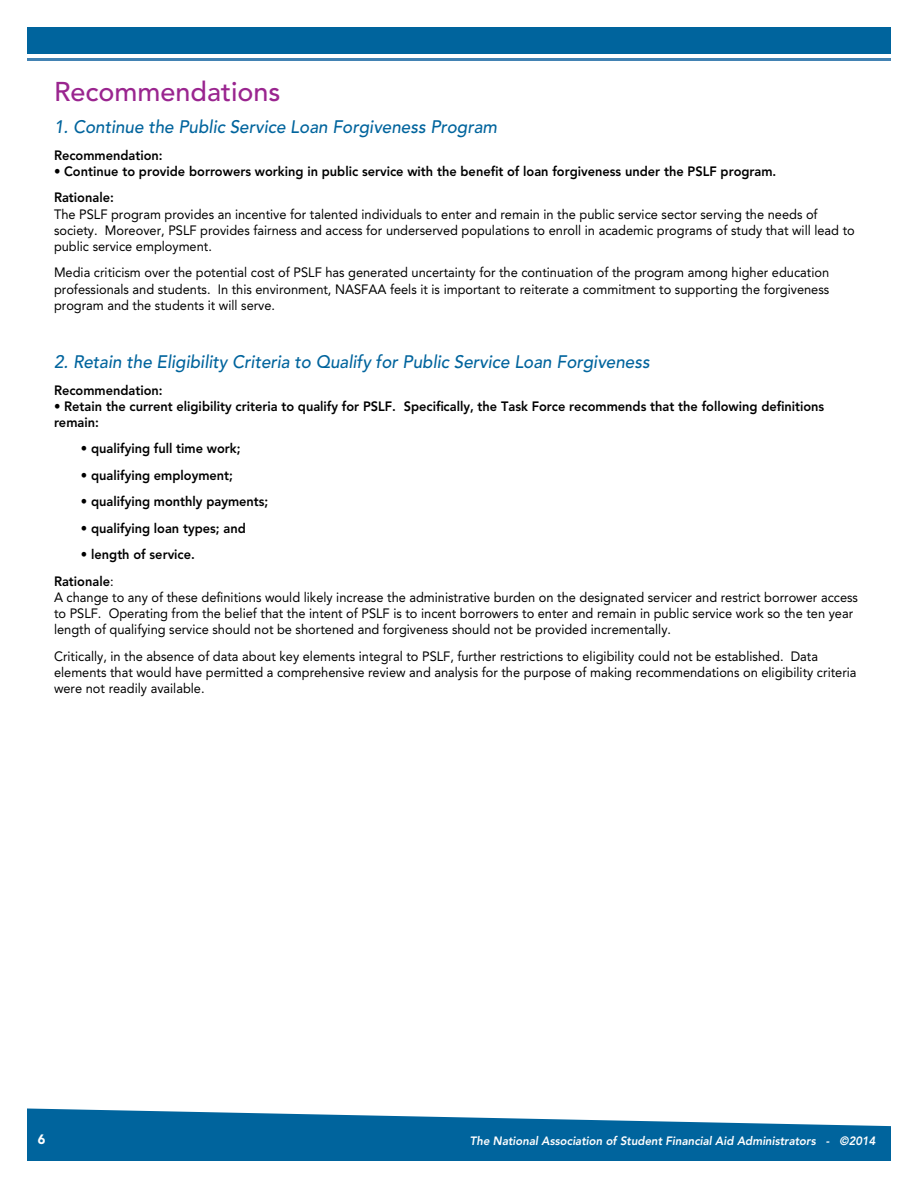
<style>
.page{position:relative;width:918px;height:1188px;background:#fff}
.page>*{position:absolute;margin:0;border:0;box-sizing:border-box;transform-origin:0 0}
.t1{font:500 27px "Avenir LT Std";color:#9a258f}
.t2{font:italic 500 18px "Avenir LT Std";color:#00649d;scale:.95 1}
.t3{font:13.5px/16.2px "Avenir LT Std";color:#000;scale:.95 1}
.t4{font:800 13.5px/26.4px "Avenir LT Std";color:#000;scale:.95 1}
.t5{font:900 13.5px "Avenir LT Std";color:#fff;scale:.95 1}
.t6{font:italic 800 12px "Avenir LT Std";color:#fff;scale:.95 1}
.s1{font-weight:400}
</style>
<div class="page">
<div style="left:27px;top:27px;width:864px;height:27px;background:#00649d"></div>
<hr style="left:27px;top:58px;width:864px;height:3px;background:#4383b3">
<svg style="left:27px;top:1108px;width:864px;height:26px"></svg>
<div style="left:27px;top:1134px;width:864px;height:27px;background:#00649d"></div>
<h1 class="t1" style="left:54px;top:76px;width:228px">Recommendations</h1>
<h2 class="t2" style="left:54px;top:117px;width:468px">1. Continue the Public Service Loan Forgiveness Program</h2>
<p class="t4" style="left:54px;top:142px;width:116px">Recommendation:</p>
<p class="t4" style="left:54px;top:158px;width:762px">• Continue to provide borrowers working in public service with the benefit of loan forgiveness under the PSLF program.<br>Rationale:</p>
<p class="t3" style="left:54px;top:206px;width:844px">The PSLF program provides an incentive for talented individuals to enter and remain in the public service sector serving the needs of society. Moreover, PSLF provides fairness and access for underserved populations to enroll in academic programs of study that will lead to public service employment.</p>
<p class="t3" style="left:54px;top:265px;width:818px;text-align:justify">Media criticism over the potential cost of PSLF has generated uncertainty for the continuation of the program among higher education professionals and students. In this environment, NASFAA feels it is important to reiterate a commitment to supporting the forgiveness program and the students it will serve.</p>
<h2 class="t2" style="left:54px;top:352px;width:629px">2. Retain the Eligibility Criteria to Qualify for Public Service Loan Forgiveness</h2>
<p class="t4" style="left:54px;top:377px;width:116px">Recommendation:</p>
<p class="t4" style="left:54px;top:398px;width:812px;line-height:16.2px">• Retain the current eligibility criteria to qualify for PSLF. Specifically, the Task Force recommends that the following definitions remain:</p>
<p class="t4" style="left:81px;top:436px;width:170px">• qualifying full time work;</p>
<p class="t4" style="left:81px;top:462px;width:162px">• qualifying employment;</p>
<p class="t4" style="left:81px;top:489px;width:199px">• qualifying monthly payments;</p>
<p class="t4" style="left:81px;top:515px;width:175px">• qualifying loan types; and</p>
<p class="t4" style="left:54px;top:541px;width:150px;text-indent:27px">• length of service.<br>Rationale<span class="s1">:</span></p>
<p class="t3" style="left:54px;top:589px;width:848px">A change to any of these definitions would likely increase the administrative burden on the designated servicer and restrict borrower access to PSLF. Operating from the belief that the intent of PSLF is to incent borrowers to enter and remain in public service work so the ten year length of qualifying service should not be shortened and forgiveness should not be provided incrementally.</p>
<p class="t3" style="left:54px;top:648px;width:846px">Critically, in the absence of data about key elements integral to PSLF, further restrictions to eligibility could not be established. Data elements that would have permitted a comprehensive review and analysis for the purpose of making recommendations on eligibility criteria were not readily available.</p>
<p class="t5" style="left:38px;top:1131px;width:9px">6</p>
<p class="t6" style="left:470px;top:1133px;width:429px">The National Association of Student Financial Aid Administrators - ©2014</p>
</div>
